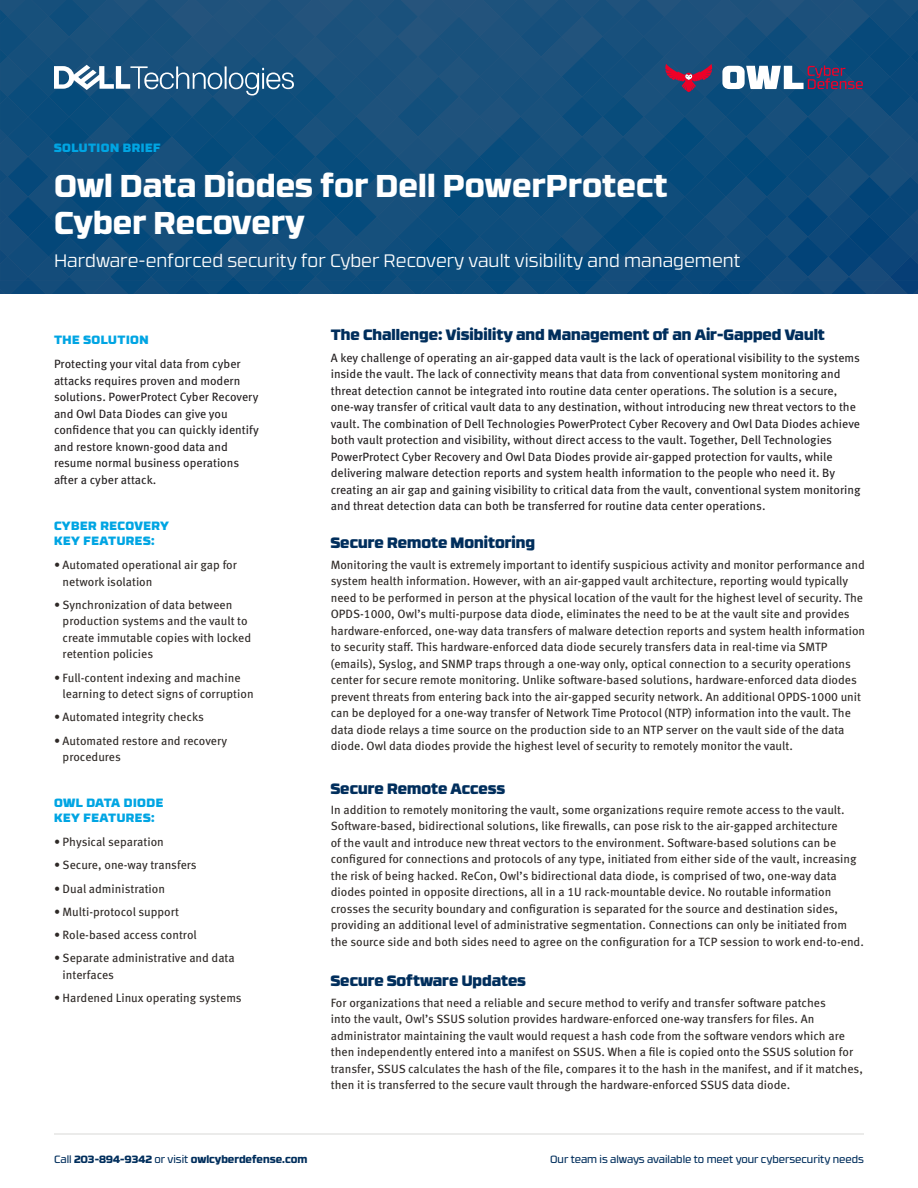
<style>
.page{position:relative;width:918px;height:1188px;background:#fff}
.page>*{position:absolute;margin:0;border:0;box-sizing:border-box;transform-origin:0 0}
.t1{font:800 31.5px/37.5px "RB No 3.1";letter-spacing:.005em;color:#fff}
.t2{font:300 18px "RB No 3.1";letter-spacing:.005em;color:#fff}
.t3{font:900 15px "RB No 3.1";color:#002e5c}
.Paragraph_Style_1{font:12px/16.5px "Meta Pro";color:#2e2926}
.Paragraph_Style_1-2{font:12px/16.5px "Meta Pro";color:#231f20}
.Subhead{font:900 12px/15px "RB No 3.1";letter-spacing:.04em;color:#00a5e3}
.t4{font:10.5px "RB No 3.1";color:#002e5c}
.t5{font:800 10.5px "RB No 3.1";color:#002e5c}
.s1{font-weight:400}
</style>
<div class="page">
<hr style="left:54px;top:1134px;width:810px;height:1px;background:#d8d8d6">
<svg style="left:0;top:0;width:918px;height:294px;background:#144f7c"></svg>
<p class="Subhead" style="left:54px;top:139px;width:108px">SOLUTION BRIEF</p>
<p class="t1" style="left:54px;top:164px;width:615px">Owl Data Diodes for Dell PowerProtect<br>Cyber Recovery</p>
<p class="t2" style="left:54px;top:248px;width:688px">Hardware-enforced security for Cyber Recovery vault visibility and management</p>
<p class="Subhead" style="left:54px;top:331px;width:96px">THE SOLUTION</p>
<p class="Paragraph_Style_1-2" style="left:54px;top:355px;width:206px">Protecting your vital data from cyber attacks requires proven and modern solutions. PowerProtect Cyber Recovery and Owl Data Diodes can give you confidence that you can quickly identify and restore known-good data and resume normal business operations after a cyber attack.</p>
<p class="Subhead" style="left:54px;top:517px;width:117px">CYBER RECOVERY<br>KEY FEATURES:</p>
<p class="Paragraph_Style_1" style="left:63px;top:556px;width:176px;text-indent:-9px">• Automated operational air gap for network isolation</p>
<p class="Paragraph_Style_1" style="left:63px;top:596px;width:190px;text-indent:-9px">• Synchronization of data between production systems and the vault to create immutable copies with locked retention policies</p>
<p class="Paragraph_Style_1" style="left:63px;top:668px;width:193px;text-indent:-9px">• Full-content indexing and machine learning to detect signs of corruption</p>
<p class="Paragraph_Style_1" style="left:54px;top:708px;width:151px">• Automated integrity checks</p>
<p class="Paragraph_Style_1" style="left:63px;top:731px;width:166px;text-indent:-9px">• Automated restore and recovery procedures</p>
<p class="Subhead" style="left:54px;top:794px;width:111px">OWL DATA DIODE<br>KEY FEATURES:</p>
<p class="Paragraph_Style_1" style="left:54px;top:833px;width:111px">• Physical separation</p>
<p class="Paragraph_Style_1" style="left:54px;top:856px;width:144px">• Secure, one-way transfers</p>
<p class="Paragraph_Style_1" style="left:54px;top:879px;width:113px">• Dual administration</p>
<p class="Paragraph_Style_1" style="left:54px;top:903px;width:127px">• Multi-protocol support</p>
<p class="Paragraph_Style_1" style="left:54px;top:926px;width:144px">• Role-based access control</p>
<p class="Paragraph_Style_1" style="left:63px;top:949px;width:174px;text-indent:-9px">• Separate administrative and data interfaces</p>
<p class="Paragraph_Style_1" style="left:54px;top:989px;width:189px">• Hardened Linux operating systems</p>
<p class="t3" style="left:331px;top:322px;width:496px">The Challenge: Visibility and Management of an Air-Gapped Vault</p>
<p class="Paragraph_Style_1-2" style="left:331px;top:349px;width:531px">A key challenge of operating an air-gapped data vault is the lack of operational visibility to the systems inside the vault. The lack of connectivity means that data from conventional system monitoring and threat detection cannot be integrated into routine data center operations. The solution is a secure, one-way transfer of critical vault data to any destination, without introducing new threat vectors to the vault. The combination of Dell Technologies PowerProtect Cyber Recovery and Owl Data Diodes achieve both vault protection and visibility, without direct access to the vault. Together, Dell Technologies PowerProtect Cyber Recovery and Owl Data Diodes provide air-gapped protection for vaults, while delivering malware detection reports and system health information to the people who need it. By creating an air gap and gaining visibility to critical data from the vault, conventional system monitoring and threat detection data can both be transferred for routine data center operations.</p>
<p class="t3" style="left:331px;top:529px;width:206px">Secure Remote Monitoring</p>
<p class="Paragraph_Style_1" style="left:331px;top:556px;width:536px">Monitoring the vault is extremely important to identify suspicious activity and monitor performance and system health information. However, with an air-gapped vault architecture, reporting would typically need to be performed in person at the physical location of the vault for the highest level of security. The OPDS-1000, Owl’s multi-purpose data diode, eliminates the need to be at the vault site and provides hardware-enforced, one-way data transfers of malware detection reports and system health information to security staff. This hardware-enforced data diode securely transfers data in real-time via SMTP (emails), Syslog, and SNMP traps through a one-way only, optical connection to a security operations center for secure remote monitoring. Unlike software-based solutions, hardware-enforced data diodes prevent threats from entering back into the air-gapped security network. An additional OPDS-1000 unit can be deployed for a one-way transfer of Network Time Protocol (NTP) information into the vault. The data diode relays a time source on the production side to an NTP server on the vault side of the data diode. Owl data diodes provide the highest level of security to remotely monitor the vault.</p>
<p class="t3" style="left:331px;top:775px;width:176px">Secure Remote Access</p>
<p class="Paragraph_Style_1" style="left:331px;top:801px;width:535px">In addition to remotely monitoring the vault, some organizations require remote access to the vault.<br>Software-based, bidirectional solutions, like firewalls, can pose risk to the air-gapped architecture<br>of the vault and introduce new threat vectors to the environment. Software-based solutions can be configured for connections and protocols of any type, initiated from either side of the vault, increasing the risk of being hacked. ReCon, Owl’s bidirectional data diode, is comprised of two, one-way data diodes pointed in opposite directions, all in a 1U rack-mountable device. No routable information crosses the security boundary and configuration is separated for the source and destination sides, providing an additional level of administrative segmentation. Connections can only be initiated from the source side and both sides need to agree on the configuration for a TCP session to work end-to-end.</p>
<p class="t3" style="left:331px;top:968px;width:197px">Secure Software Updates</p>
<p class="Paragraph_Style_1" style="left:331px;top:994px;width:534px">For organizations that need a reliable and secure method to verify and transfer software patches<br>into the vault, Owl’s SSUS solution provides hardware-enforced one-way transfers for files. An administrator maintaining the vault would request a hash code from the software vendors which are then independently entered into a manifest on SSUS. When a file is copied onto the SSUS solution for transfer, SSUS calculates the hash of the file, compares it to the hash in the manifest, and if it matches, then it is transferred to the secure vault through the hardware-enforced SSUS data diode.</p>
<p class="t5" style="left:54px;top:1151px;width:255px"><span class="s1">Call</span> 203-894-9342 <span class="s1">or visit</span> owlcyberdefense.com</p>
<p class="t4" style="left:550px;top:1152px;width:315px">Our team is always available to meet your cybersecurity needs</p>
</div>
